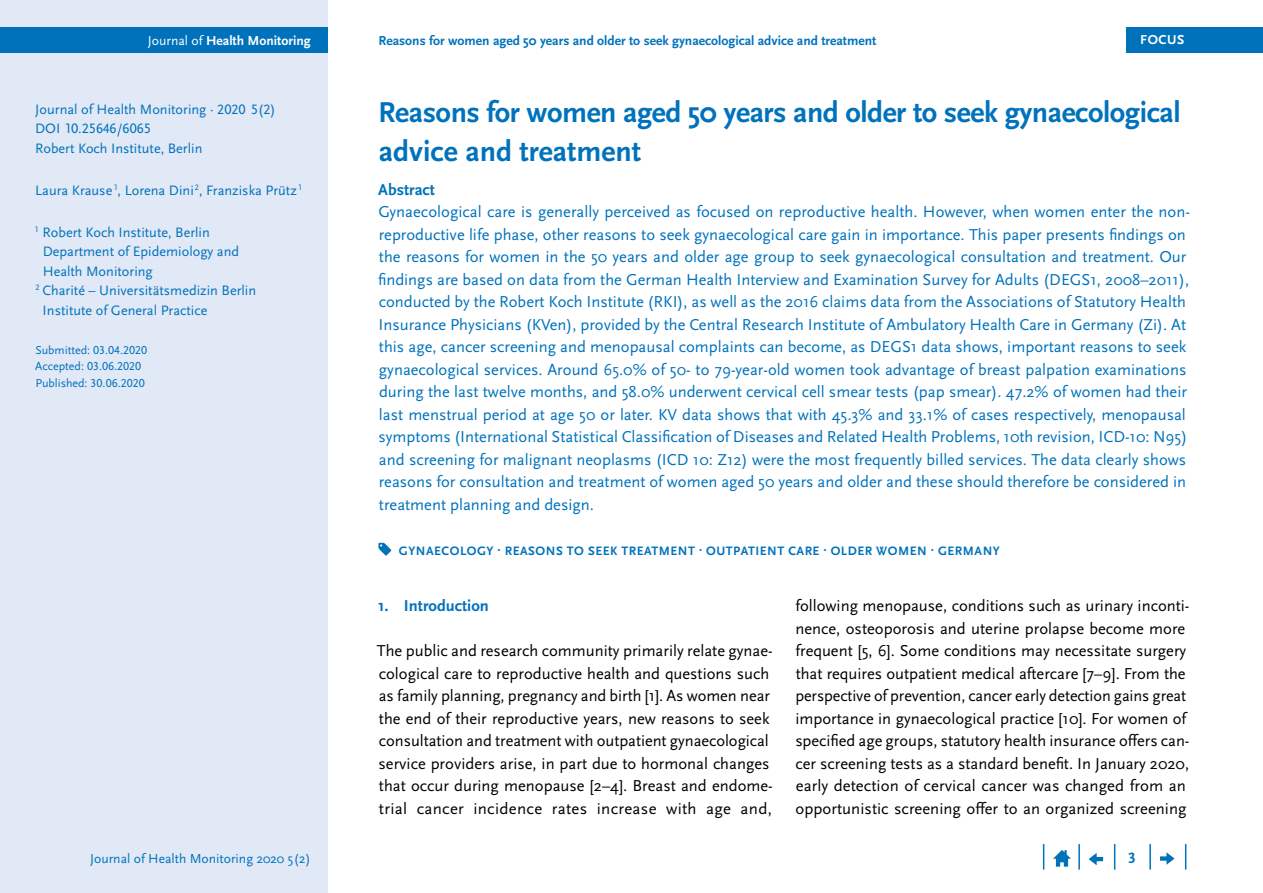
<style>
.page{position:relative;width:1263px;height:893px;background:#fff}
.page>*{position:absolute;margin:0;border:0;box-sizing:border-box;transform-origin:0 0}
.t1{font:700 30px/39px "Scala Sans Pro";letter-spacing:-.015em;color:#0072bc}
.Abstract{font:16.5px/22.5px "Scala Sans Pro";color:#0072bc}
.Copy{font:16.5px/22.5px "Scala Sans Pro";color:#000}
.t2{font:700 16.5px "Scala Sans Pro";color:#0072bc}
.t3{font:700 15.75px "Scala Sans Pro";color:#0072bc}
.Autor{font:14.25px/19.5px "Scala Sans Pro";color:#0072bc}
.t4{font:700 13.65px "Scala Sans Pro";color:#0072bc}
.t5{font:13.65px "Scala Sans Pro";color:#0072bc}
.t6{font:700 13.65px "Scala Sans Pro";color:#fff}
.t7{font:700 13.5px "Scala Sans Pro";letter-spacing:.04em;color:#fff}
.t8{font:700 12.75px "Scala Sans Pro";letter-spacing:.04em;color:#0072bc}
.Autor-2{font:12px/16.5px "Scala Sans Pro";color:#0072bc}
.s1{font-weight:400}
</style>
<div class="page">
<div style="left:0;top:0;width:327px;height:893px;background:#e1e8f6"></div>
<div style="left:0;top:28px;width:327px;height:25px;background:#0072bc"></div>
<svg style="left:1185px;top:844px;width:1px;height:26px"></svg>
<hr style="left:1149px;top:844px;width:2px;height:26px;background:#0072bc">
<svg style="left:1114px;top:844px;width:1px;height:26px"></svg>
<hr style="left:1078px;top:844px;width:2px;height:26px;background:#0072bc">
<svg style="left:1043px;top:844px;width:1px;height:26px"></svg>
<svg style="left:1053px;top:850px;width:18px;height:17px"></svg>
<svg style="left:1089px;top:853px;width:14px;height:12px"></svg>
<svg style="left:1160px;top:852px;width:14px;height:13px"></svg>
<div style="left:1126px;top:28px;width:137px;height:25px;background:#0072bc"></div>
<svg style="left:378px;top:543px;width:13px;height:13px"></svg>
<p class="t6" style="left:148px;top:33px;width:164px"><span class="s1">Journal of</span> Health Monitoring</p>
<p class="t4" style="left:378px;top:33px;width:499px">Reasons for women aged 50 years and older to seek gynaecological advice and treatment</p>
<p class="t7" style="left:1140px;top:32px;width:46px">FOCUS</p>
<p class="Autor" style="left:35px;top:99px;width:242px">Journal of Health Monitoring · 2020 5(2)<br>DOI 10.25646/6065<br>Robert Koch Institute, Berlin</p>
<p class="Autor" style="left:35px;top:180px;width:268px">Laura Krause <sup>1</sup>, Lorena Dini<sup>2</sup>, Franziska Prütz<sup>1</sup></p>
<p class="Autor" style="left:43px;top:222px;width:198px;text-indent:-7px"><sup>1</sup> Robert Koch Institute, Berlin<br>Department of Epidemiology and<br>Health Monitoring</p>
<p class="Autor" style="left:43px;top:281px;width:215px;text-indent:-7px"><sup>2</sup> Charité – Universitätsmedizin Berlin<br>Institute of General Practice</p>
<p class="Autor-2" style="left:35px;top:341px;width:113px">Submitted: 03.04.2020<br>Accepted: 03.06.2020<br>Published: 30.06.2020</p>
<h1 class="t1" style="left:378px;top:93px;width:804px">Reasons for women aged 50 years and older to seek gynaecological advice and treatment</h1>
<h2 class="t2" style="left:378px;top:180px;width:58px">Abstract</h2>
<p class="Abstract" style="left:378px;top:201px;width:813px">Gynaecological care is generally perceived as focused on reproductive health. However, when women enter the non&shy;reproductive life phase, other reasons to seek gynaecological care gain in importance. This paper presents findings on the reasons for women in the 50 years and older age group to seek gynaecological consultation and treatment. Our findings are based on data from the German Health Interview and Examination Survey for Adults (DEGS1, 2008–2011), conducted by the Robert Koch Institute (RKI), as well as the 2016 claims data from the Associations of Statutory Health Insurance Physicians (KVen), provided by the Central Research Institute of Ambulatory Health Care in Germany (Zi). At this age, cancer screening and menopausal complaints can become, as DEGS1 data shows, important reasons to seek gynaecological services. Around 65.0% of 50- to 79-year-old women took advantage of breast palpation examinations during the last twelve months, and 58.0% underwent cervical cell smear tests (pap smear). 47.2% of women had their last menstrual period at age 50 or later. KV data shows that with 45.3% and 33.1% of cases respectively, menopausal symptoms (International Statistical Classification of Diseases and Related Health Problems, 10th revision, ICD-10: N95) and screening for malignant neoplasms (ICD 10: Z12) were the most frequently billed services. The data clearly shows reasons for consultation and treatment of women aged 50 years and older and these should therefore be considered in treatment planning and design.</p>
<p class="t8" style="left:399px;top:543px;width:603px">GYNAECOLOGY · REASONS TO SEEK TREATMENT · OUTPATIENT CARE · OLDER WOMEN · GERMANY</p>
<h2 class="t2" style="left:378px;top:596px;width:112px">1. Introduction</h2>
<p class="Copy" style="left:377px;top:639px;width:397px">The public and research community primarily relate gynae&shy;cological care to reproductive health and questions such as family planning, pregnancy and birth [1]. As women near the end of their reproductive years, new reasons to seek consultation and treatment with outpatient gynaecological service providers arise, in part due to hormonal changes that occur during menopause [2–4]. Breast and endome&shy;trial cancer incidence rates increase with age and,</p>
<p class="Copy" style="left:795px;top:594px;width:396px">following menopause, conditions such as urinary inconti&shy;nence, osteoporosis and uterine prolapse become more frequent [5, 6]. Some conditions may necessitate surgery that requires outpatient medical aftercare [7–9]. From the perspective of prevention, cancer early detection gains great importance in gynaecological practice [10]. For women of specified age groups, statutory health insurance offers can&shy;cer screening tests as a standard benefit. In January 2020, early detection of cervical cancer was changed from an opportunistic screening offer to an organized screening</p>
<p class="t5" style="left:90px;top:850px;width:222px">Journal of Health Monitoring 2020 5(2)</p>
<p class="t3" style="left:1128px;top:849px;width:9px">3</p>
</div>
